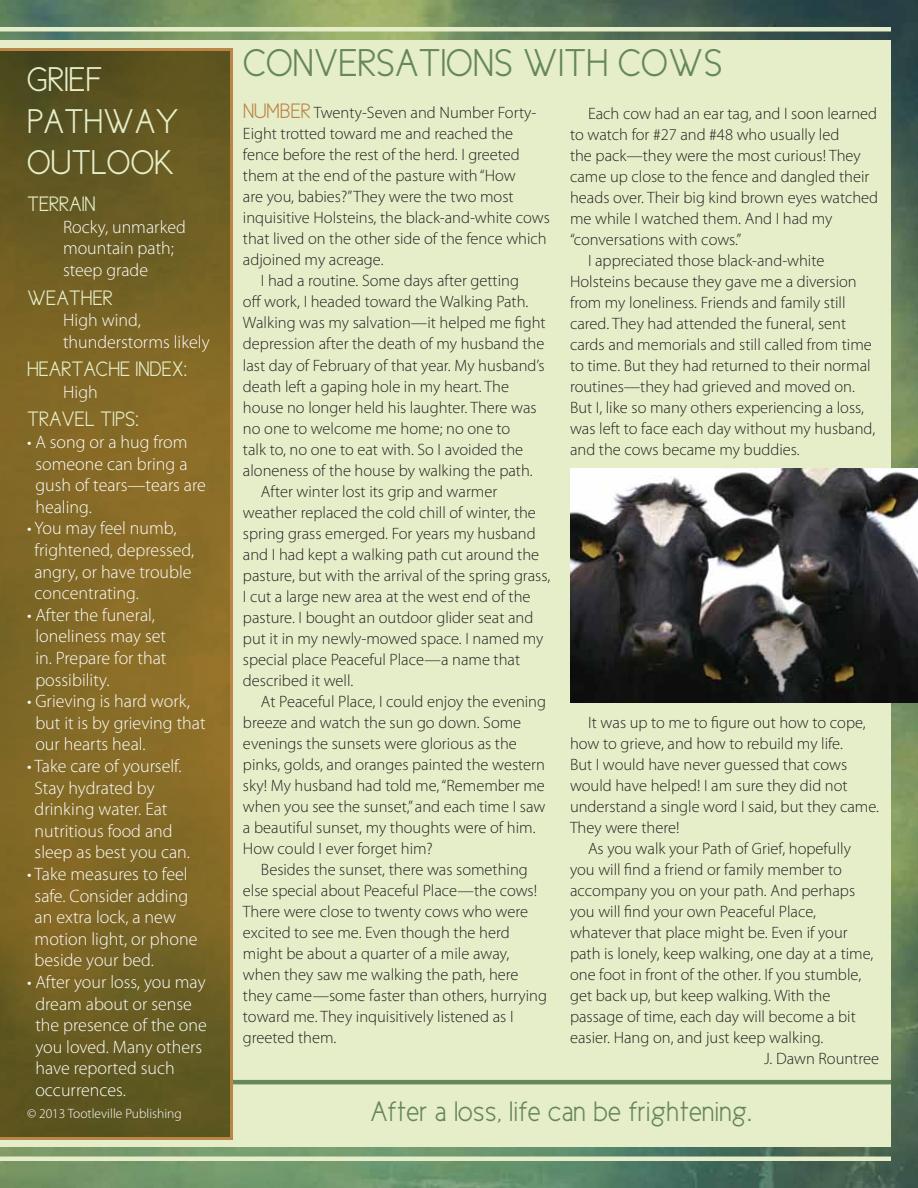
<style>
.page{position:relative;width:918px;height:1188px;background:#fff}
.page>*{position:absolute;margin:0;border:0;box-sizing:border-box;transform-origin:0 0}
.t1{font:39px "Cicle Semi";color:#66875b}
.t2{font:34.5px/41.4px "Cicle Semi";color:#e6eec9}
.t3{font:28.5px "Cicle Semi";color:#66875b}
.t4{font:21px "Cicle Semi";color:#e6eec9}
.t5{font:300 18px/21.6px "Myriad Pro";color:#fff}
.t6{font:300 16.5px "Myriad Pro";color:#231f20}
.t7{font:300 13.5px "Myriad Pro";color:#fff}
.s1{font-family:"Cicle Semi";font-weight:400;font-size:21px;color:#ba8748}
</style>
<div class="page">
<img style="left:0;top:0;width:918px;height:1188px">
<div style="left:0;top:40px;width:891px;height:1108px;background:#e6eec9"></div>
<div style="left:0;top:27px;width:891px;height:5px;background:#e6eec9"></div>
<div style="left:0;top:1156px;width:891px;height:5px;background:#e6eec9"></div>
<hr style="left:0;top:1080px;width:891px;height:4px;background:#66875b">
<svg style="left:0;top:48px;width:233px;height:1092px;background:#786424"></svg>
<img style="left:570px;top:469px;width:348px;height:234px">
<h2 class="t2" style="left:27px;top:59px;width:153px">GRIEF<br>PATHWAY<br>OUTLOOK</h2>
<p class="t4" style="left:27px;top:193px;width:70px">TERRAIN</p>
<p class="t5" style="left:63px;top:216px;width:125px">Rocky, unmarked mountain path; steep grade</p>
<p class="t4" style="left:27px;top:286px;width:87px">WEATHER</p>
<p class="t5" style="left:63px;top:309px;width:148px">High wind, thunderstorms likely</p>
<p class="t4" style="left:27px;top:358px;width:162px">HEARTACHE INDEX:</p>
<p class="t5" style="left:63px;top:381px;width:36px">High</p>
<p class="t4" style="left:27px;top:408px;width:114px">TRAVEL TIPS:</p>
<p class="t5" style="left:35px;top:431px;width:172px;text-indent:-8px">• A song or a hug from someone can bring a gush of tears—tears are healing.</p>
<p class="t5" style="left:34px;top:517px;width:161px;text-indent:-7px">• You may feel numb, frightened, depressed, angry, or have trouble concentrating.</p>
<p class="t5" style="left:35px;top:604px;width:133px;text-indent:-8px">• After the funeral, loneliness may set in. Prepare for that possibility.</p>
<p class="t5" style="left:35px;top:690px;width:172px;text-indent:-8px">• Grieving is hard work, but it is by grieving that our hearts heal.</p>
<p class="t5" style="left:35px;top:755px;width:157px;text-indent:-8px">• Take care of yourself.<br>Stay hydrated by drinking water. Eat nutritious food and sleep as best you can.</p>
<p class="t5" style="left:35px;top:863px;width:164px;text-indent:-8px">• Take measures to feel safe. Consider adding an extra lock, a new motion light, or phone beside your bed.</p>
<p class="t5" style="left:35px;top:971px;width:173px;text-indent:-8px">• After your loss, you may dream about or sense the presence of the one you loved. Many others have reported such occurrences.</p>
<p class="t7" style="left:27px;top:1105px;width:156px">© 2013 Tootleville Publishing</p>
<h1 class="t1" style="left:243px;top:43px;width:173px">CONVERSATIO</h1>
<h1 class="t1" style="left:473px;top:43px;width:174px">NS WITH COW</h1>
<h1 class="t1" style="left:704px;top:43px;width:20px">S</h1>
<p class="t6" style="left:243px;top:103px;width:295px"><span class="s1">NUMBER</span> Twenty-Seven and Number Forty-</p>
<p class="t6" style="left:243px;top:124px;width:272px">Eight trotted toward me and reached the</p>
<p class="t6" style="left:243px;top:145px;width:278px">fence before the rest of the herd. I greeted</p>
<p class="t6" style="left:243px;top:166px;width:274px">them at the end of the pasture with “How</p>
<p class="t6" style="left:243px;top:187px;width:272px">are you, babies?” They were the two most</p>
<p class="t6" style="left:243px;top:208px;width:308px">inquisitive Holsteins, the black-and-white cows</p>
<p class="t6" style="left:243px;top:229px;width:305px">that lived on the other side of the fence which</p>
<p class="t6" style="left:243px;top:250px;width:142px">adjoined my acreage.</p>
<p class="t6" style="left:261px;top:271px;width:259px">I had a routine. Some days after getting</p>
<p class="t6" style="left:243px;top:292px;width:287px">off work, I headed toward the Walking Path.</p>
<p class="t6" style="left:243px;top:313px;width:304px">Walking was my salvation—it helped me fight</p>
<p class="t6" style="left:243px;top:334px;width:303px">depression after the death of my husband the</p>
<p class="t6" style="left:243px;top:355px;width:303px">last day of February of that year. My husband’s</p>
<p class="t6" style="left:243px;top:376px;width:268px">death left a gaping hole in my heart. The</p>
<p class="t6" style="left:243px;top:397px;width:295px">house no longer held his laughter. There was</p>
<p class="t6" style="left:243px;top:418px;width:269px">no one to welcome me home; no one to</p>
<p class="t6" style="left:243px;top:439px;width:282px">talk to, no one to eat with. So I avoided the</p>
<p class="t6" style="left:243px;top:460px;width:291px">aloneness of the house by walking the path.</p>
<p class="t6" style="left:261px;top:481px;width:238px">After winter lost its grip and warmer</p>
<p class="t6" style="left:243px;top:502px;width:294px">weather replaced the cold chill of winter, the</p>
<p class="t6" style="left:243px;top:523px;width:294px">spring grass emerged. For years my husband</p>
<p class="t6" style="left:243px;top:544px;width:298px">and I had kept a walking path cut around the</p>
<p class="t6" style="left:243px;top:565px;width:309px">pasture, but with the arrival of the spring grass,</p>
<p class="t6" style="left:243px;top:586px;width:289px">I cut a large new area at the west end of the</p>
<p class="t6" style="left:243px;top:607px;width:292px">pasture. I bought an outdoor glider seat and</p>
<p class="t6" style="left:243px;top:628px;width:302px">put it in my newly-mowed space. I named my</p>
<p class="t6" style="left:243px;top:649px;width:279px">special place Peaceful Place—a name that</p>
<p class="t6" style="left:243px;top:670px;width:112px">described it well.</p>
<p class="t6" style="left:261px;top:691px;width:287px">At Peaceful Place, I could enjoy the evening</p>
<p class="t6" style="left:243px;top:712px;width:280px">breeze and watch the sun go down. Some</p>
<p class="t6" style="left:243px;top:733px;width:275px">evenings the sunsets were glorious as the</p>
<p class="t6" style="left:243px;top:754px;width:303px">pinks, golds, and oranges painted the western</p>
<p class="t6" style="left:243px;top:775px;width:303px">sky! My husband had told me, “Remember me</p>
<p class="t6" style="left:243px;top:796px;width:304px">when you see the sunset,” and each time I saw</p>
<p class="t6" style="left:243px;top:817px;width:294px">a beautiful sunset, my thoughts were of him.</p>
<p class="t6" style="left:243px;top:838px;width:191px">How could I ever forget him?</p>
<p class="t6" style="left:261px;top:859px;width:268px">Besides the sunset, there was something</p>
<p class="t6" style="left:243px;top:880px;width:296px">else special about Peaceful Place—the cows!</p>
<p class="t6" style="left:243px;top:901px;width:287px">There were close to twenty cows who were</p>
<p class="t6" style="left:243px;top:922px;width:268px">excited to see me. Even though the herd</p>
<p class="t6" style="left:243px;top:943px;width:268px">might be about a quarter of a mile away,</p>
<p class="t6" style="left:243px;top:964px;width:277px">when they saw me walking the path, here</p>
<p class="t6" style="left:243px;top:985px;width:306px">they came—some faster than others, hurrying</p>
<p class="t6" style="left:243px;top:1006px;width:272px">toward me. They inquisitively listened as I</p>
<p class="t6" style="left:243px;top:1027px;width:95px">greeted them.</p>
<p class="t6" style="left:588px;top:103px;width:291px">Each cow had an ear tag, and I soon learned</p>
<p class="t6" style="left:570px;top:124px;width:271px">to watch for #27 and #48 who usually led</p>
<p class="t6" style="left:570px;top:145px;width:292px">the pack—they were the most curious! They</p>
<p class="t6" style="left:570px;top:166px;width:301px">came up close to the fence and dangled their</p>
<p class="t6" style="left:570px;top:187px;width:310px">heads over. Their big kind brown eyes watched</p>
<p class="t6" style="left:570px;top:208px;width:264px">me while I watched them. And I had my</p>
<p class="t6" style="left:570px;top:229px;width:173px">“conversations with cows.”</p>
<p class="t6" style="left:588px;top:250px;width:238px">I appreciated those black-and-white</p>
<p class="t6" style="left:570px;top:271px;width:288px">Holsteins because they gave me a diversion</p>
<p class="t6" style="left:570px;top:292px;width:277px">from my loneliness. Friends and family still</p>
<p class="t6" style="left:570px;top:313px;width:278px">cared. They had attended the funeral, sent</p>
<p class="t6" style="left:570px;top:334px;width:303px">cards and memorials and still called from time</p>
<p class="t6" style="left:570px;top:355px;width:302px">to time. But they had returned to their normal</p>
<p class="t6" style="left:570px;top:376px;width:286px">routines—they had grieved and moved on.</p>
<p class="t6" style="left:570px;top:397px;width:296px">But I, like so many others experiencing a loss,</p>
<p class="t6" style="left:570px;top:418px;width:307px">was left to face each day without my husband,</p>
<p class="t6" style="left:570px;top:439px;width:231px">and the cows became my buddies.</p>
<p class="t6" style="left:588px;top:712px;width:279px">It was up to me to figure out how to cope,</p>
<p class="t6" style="left:570px;top:733px;width:274px">how to grieve, and how to rebuild my life.</p>
<p class="t6" style="left:570px;top:754px;width:279px">But I would have never guessed that cows</p>
<p class="t6" style="left:570px;top:775px;width:279px">would have helped! I am sure they did not</p>
<p class="t6" style="left:570px;top:796px;width:311px">understand a single word I said, but they came.</p>
<p class="t6" style="left:570px;top:817px;width:111px">They were there!</p>
<p class="t6" style="left:588px;top:838px;width:264px">As you walk your Path of Grief, hopefully</p>
<p class="t6" style="left:570px;top:859px;width:273px">you will find a friend or family member to</p>
<p class="t6" style="left:570px;top:880px;width:287px">accompany you on your path. And perhaps</p>
<p class="t6" style="left:570px;top:901px;width:248px">you will find your own Peaceful Place,</p>
<p class="t6" style="left:570px;top:922px;width:279px">whatever that place might be. Even if your</p>
<p class="t6" style="left:570px;top:943px;width:305px">path is lonely, keep walking, one day at a time,</p>
<p class="t6" style="left:570px;top:964px;width:293px">one foot in front of the other. If you stumble,</p>
<p class="t6" style="left:570px;top:985px;width:262px">get back up, but keep walking. With the</p>
<p class="t6" style="left:570px;top:1006px;width:287px">passage of time, each day will become a bit</p>
<p class="t6" style="left:570px;top:1027px;width:255px">easier. Hang on, and just keep walking.</p>
<p class="t6" style="left:764px;top:1048px;width:116px">J. Dawn Rountree</p>
<h3 class="t3" style="left:370px;top:1096px;width:383px">AFTER A LOSS, LIFE CAN BE FRIGHTENING.</h3>
</div>
